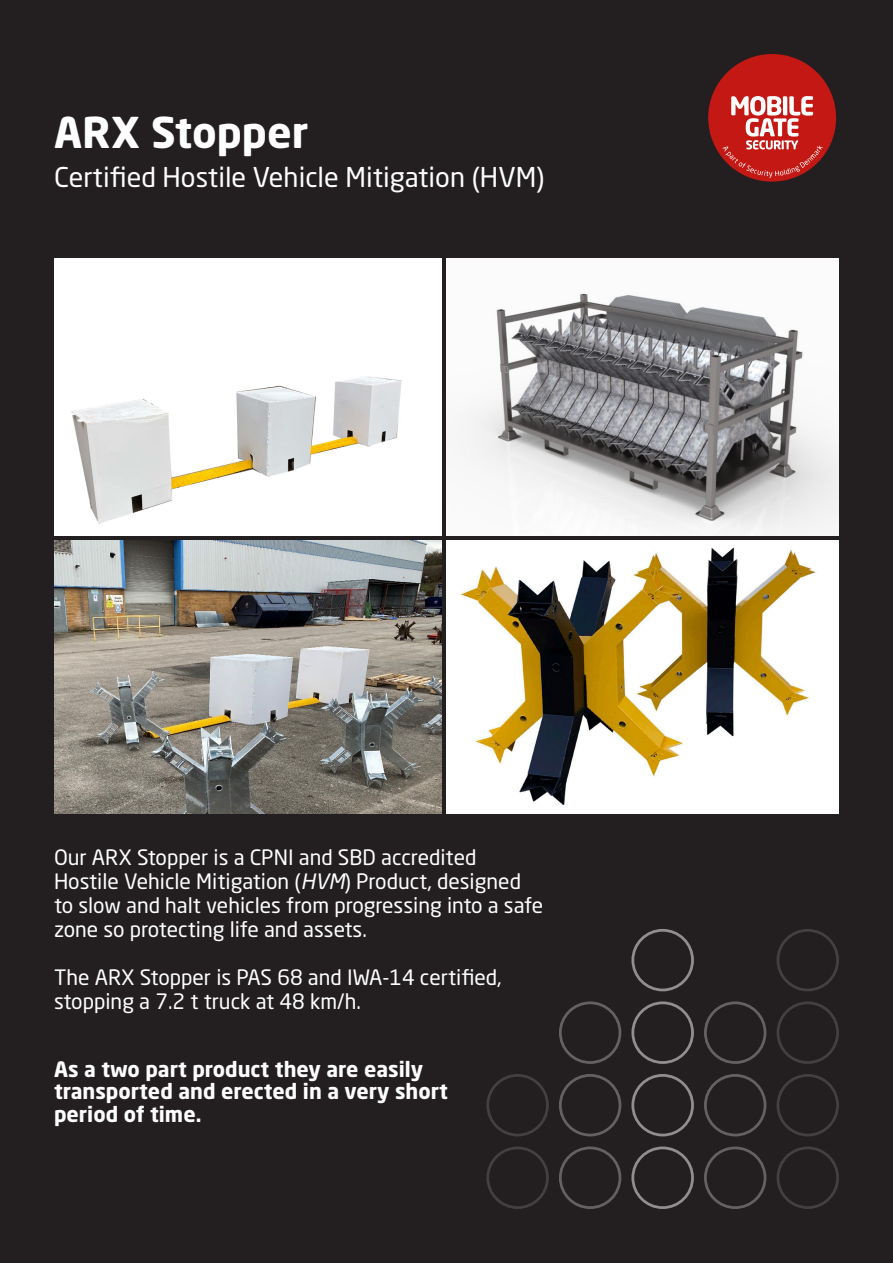
<style>
.page{position:relative;width:893px;height:1263px;background:#231f20}
.page>*{position:absolute;margin:0;border:0;box-sizing:border-box;transform-origin:0 0}
.t1{font:700 42px "Neo Sans Std";color:#fff}
.t2{font:27px "Neo Sans Std";color:#fff}
.t3{font:21px/24px "Neo Sans Std";color:#fff}
.t4{font:700 21px "Neo Sans Std";color:#fff}
.s1{font-style:italic}
</style>
<div class="page">
<img style="left:54px;top:259px;width:388px;height:277px">
<div style="left:708px;top:54px;width:128px;height:128px;background:#c31813;border-radius:50%"></div>
<svg style="left:722px;top:96px;width:101px;height:82px"></svg>
<img style="left:446px;top:259px;width:393px;height:277px">
<img style="left:446px;top:541px;width:393px;height:272px">
<img style="left:54px;top:541px;width:388px;height:272px">
<svg style="left:486px;top:1146px;width:63px;height:63px;background:#272324"></svg>
<svg style="left:559px;top:1146px;width:62px;height:63px;background:#2b2728"></svg>
<svg style="left:559px;top:1001px;width:62px;height:63px;background:#2b2728"></svg>
<svg style="left:486px;top:1074px;width:63px;height:62px;background:#272324"></svg>
<svg style="left:559px;top:1074px;width:62px;height:62px;background:#2b2728"></svg>
<svg style="left:631px;top:1146px;width:63px;height:63px;background:#312d2e"></svg>
<svg style="left:631px;top:1001px;width:63px;height:63px;background:#312d2e"></svg>
<svg style="left:631px;top:1074px;width:63px;height:62px;background:#312d2e"></svg>
<svg style="left:776px;top:1146px;width:63px;height:63px;background:#272324"></svg>
<svg style="left:776px;top:1001px;width:63px;height:63px;background:#272324"></svg>
<svg style="left:776px;top:1074px;width:63px;height:62px;background:#272324"></svg>
<svg style="left:776px;top:929px;width:63px;height:62px;background:#272324"></svg>
<svg style="left:704px;top:1146px;width:62px;height:63px;background:#2b2728"></svg>
<svg style="left:704px;top:1001px;width:62px;height:63px;background:#2b2728"></svg>
<svg style="left:704px;top:1074px;width:62px;height:62px;background:#2b2728"></svg>
<svg style="left:631px;top:929px;width:63px;height:62px;background:#312d2e"></svg>
<p class="t1" style="left:54px;top:105px;width:256px">ARX Stopper</p>
<p class="t2" style="left:54px;top:160px;width:492px">Certified Hostile Vehicle Mitigation (HVM)</p>
<p class="t3" style="left:54px;top:845px;width:424px">Our ARX Stopper is a CPNI and SBD accredited</p>
<p class="t3" style="left:54px;top:869px;width:491px">Hostile Vehicle Mitigation (<span class="s1">HVM</span>) Product, designed to slow and halt vehicles from progressing into a safe zone so protecting life and assets.</p>
<p class="t3" style="left:54px;top:965px;width:449px">The ARX Stopper is PAS 68 and IWA-14 certified,</p>
<p class="t3" style="left:54px;top:989px;width:308px">stopping a 7.2 t truck at 48 km/h.</p>
<p class="t4" style="left:54px;top:1055px;width:371px">As a two part product they are easily</p>
<p class="t4" style="left:54px;top:1078px;width:395px">transported and erected in a very short</p>
<p class="t4" style="left:54px;top:1100px;width:149px">period of time.</p>
</div>
